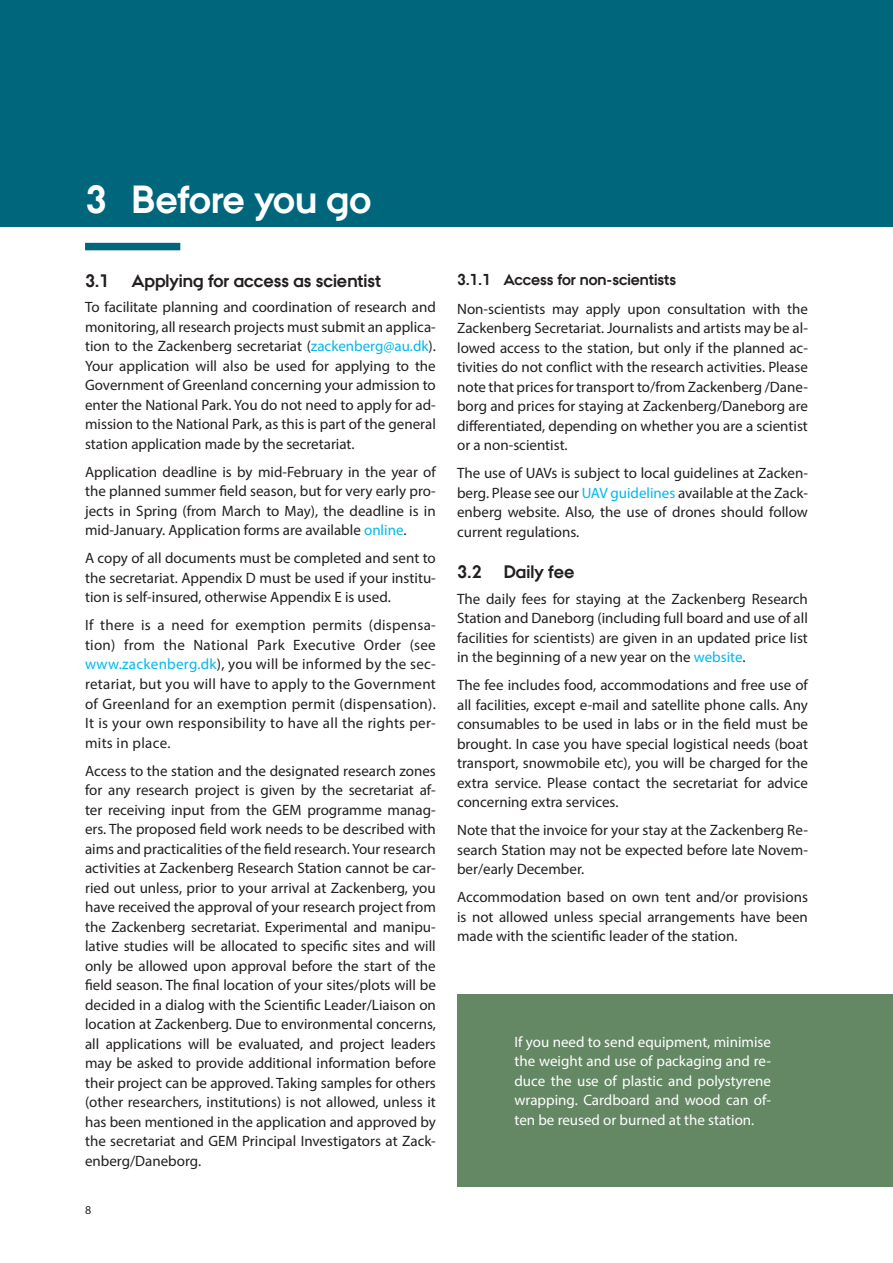
<style>
.page{position:relative;width:893px;height:1263px;background:#fff}
.page>*{position:absolute;margin:0;border:0;box-sizing:border-box;transform-origin:0 0}
.t1{font:700 39px "AU Passata";letter-spacing:-.005em;color:#fff}
.t2{font:700 18px "AU Passata";color:#231f20}
.t3{font:700 15.75px "AU Passata";color:#231f20}
.Body_Text{font:15px/19.5px "Myriad Pro";color:#231f20;text-align:justify}
.Body_Text-2{font:15px/19.5px "Myriad Pro";color:#fff;text-align:justify}
.t4{font:12px "Myriad Pro";color:#231f20}
.s1{color:#00b8ee}
</style>
<div class="page">
<div style="left:0;top:0;width:893px;height:226px;background:#00667c"></div>
<div style="left:457px;top:994px;width:436px;height:192px;background:#648764"></div>
<div style="left:85px;top:243px;width:95px;height:7px;background:#00667c"></div>
<p class="t1" style="left:85px;top:176px;width:288px">3 Before you go</p>
<p class="t2" style="left:85px;top:270px;width:298px">3.1 Applying for access as scientist</p>
<p class="Body_Text" style="left:85px;top:297px;width:352px">To facilitate planning and coordination of research and monitoring, all research projects must submit an applica&shy;tion to the Zackenberg secretariat (<span class="s1">zackenberg@au.dk</span>).<br>Your application will also be used for applying to the Government of Greenland concerning your admission to enter the National Park. You do not need to apply for ad&shy;mission to the National Park, as this is part of the general station application made by the secretariat.</p>
<p class="Body_Text" style="left:85px;top:462px;width:352px">Application deadline is by mid-February in the year of the planned summer field season, but for very early pro&shy;jects in Spring (from March to May), the deadline is in mid-January. Application forms are available <span class="s1">online</span>.</p>
<p class="Body_Text" style="left:85px;top:548px;width:352px">A copy of all documents must be completed and sent to the secretariat. Appendix D must be used if your institu&shy;tion is self-insured, otherwise Appendix E is used.</p>
<p class="Body_Text" style="left:85px;top:615px;width:352px">If there is a need for exemption permits (dispensa&shy;tion) from the National Park Executive Order (see <span class="s1">www.zackenberg.dk</span>), you will be informed by the sec&shy;retariat, but you will have to apply to the Government of Greenland for an exemption permit (dispensation).<br>It is your own responsibility to have all the rights per&shy;mits in place.</p>
<p class="Body_Text" style="left:85px;top:760px;width:352px">Access to the station and the designated research zones for any research project is given by the secretariat af&shy;ter receiving input from the GEM programme manag&shy;ers. The proposed field work needs to be described with aims and practicalities of the field research. Your research activities at Zackenberg Research Station cannot be car&shy;ried out unless, prior to your arrival at Zackenberg, you have received the approval of your research project from the Zackenberg secretariat. Experimental and manipu&shy;lative studies will be allocated to specific sites and will only be allowed upon approval before the start of the field season. The final location of your sites/plots will be decided in a dialog with the Scientific Leader/Liaison on location at Zackenberg. Due to environmental concerns, all applications will be evaluated, and project leaders may be asked to provide additional information before their project can be approved. Taking samples for others (other researchers, institutions) is not allowed, unless it has been mentioned in the application and approved by the secretariat and GEM Principal Investigators at Zack&shy;enberg/Daneborg.</p>
<p class="t4" style="left:85px;top:1203px;width:8px">8</p>
<p class="t3" style="left:457px;top:271px;width:221px">3.1.1 Access for non-scientists</p>
<p class="Body_Text" style="left:457px;top:299px;width:352px">Non-scientists may apply upon consultation with the Zackenberg Secretariat. Journalists and artists may be al&shy;lowed access to the station, but only if the planned ac&shy;tivities do not conflict with the research activities. Please note that prices for transport to/from Zackenberg /Dane&shy;borg and prices for staying at Zackenberg/Daneborg are differentiated, depending on whether you are a scientist or a non-scientist.</p>
<p class="Body_Text" style="left:457px;top:463px;width:352px">The use of UAVs is subject to local guidelines at Zacken&shy;berg. Please see our <span class="s1">UAV guidelines</span> available at the Zack&shy;enberg website. Also, the use of drones should follow current regulations.</p>
<p class="t2" style="left:457px;top:562px;width:119px">3.2 Daily fee</p>
<p class="Body_Text" style="left:457px;top:589px;width:352px">The daily fees for staying at the Zackenberg Research Station and Daneborg (including full board and use of all facilities for scientists) are given in an updated price list in the beginning of a new year on the <span class="s1">website</span>.</p>
<p class="Body_Text" style="left:457px;top:675px;width:352px">The fee includes food, accommodations and free use of all facilities, except e-mail and satellite phone calls. Any consumables to be used in labs or in the field must be brought. In case you have special logistical needs (boat transport, snowmobile etc), you will be charged for the extra service. Please contact the secretariat for advice concerning extra services.</p>
<p class="Body_Text" style="left:457px;top:820px;width:352px">Note that the invoice for your stay at the Zackenberg Re&shy;search Station may not be expected before late Novem&shy;ber/early December.</p>
<p class="Body_Text" style="left:457px;top:887px;width:352px">Accommodation based on own tent and/or provisions is not allowed unless special arrangements have been made with the scientific leader of the station.</p>
<p class="Body_Text-2" style="left:514px;top:1032px;width:258px">If you need to send equipment, minimise the weight and use of packaging and re&shy;duce the use of plastic and polystyrene wrapping. Cardboard and wood can of&shy;ten be reused or burned at the station.</p>
</div>
